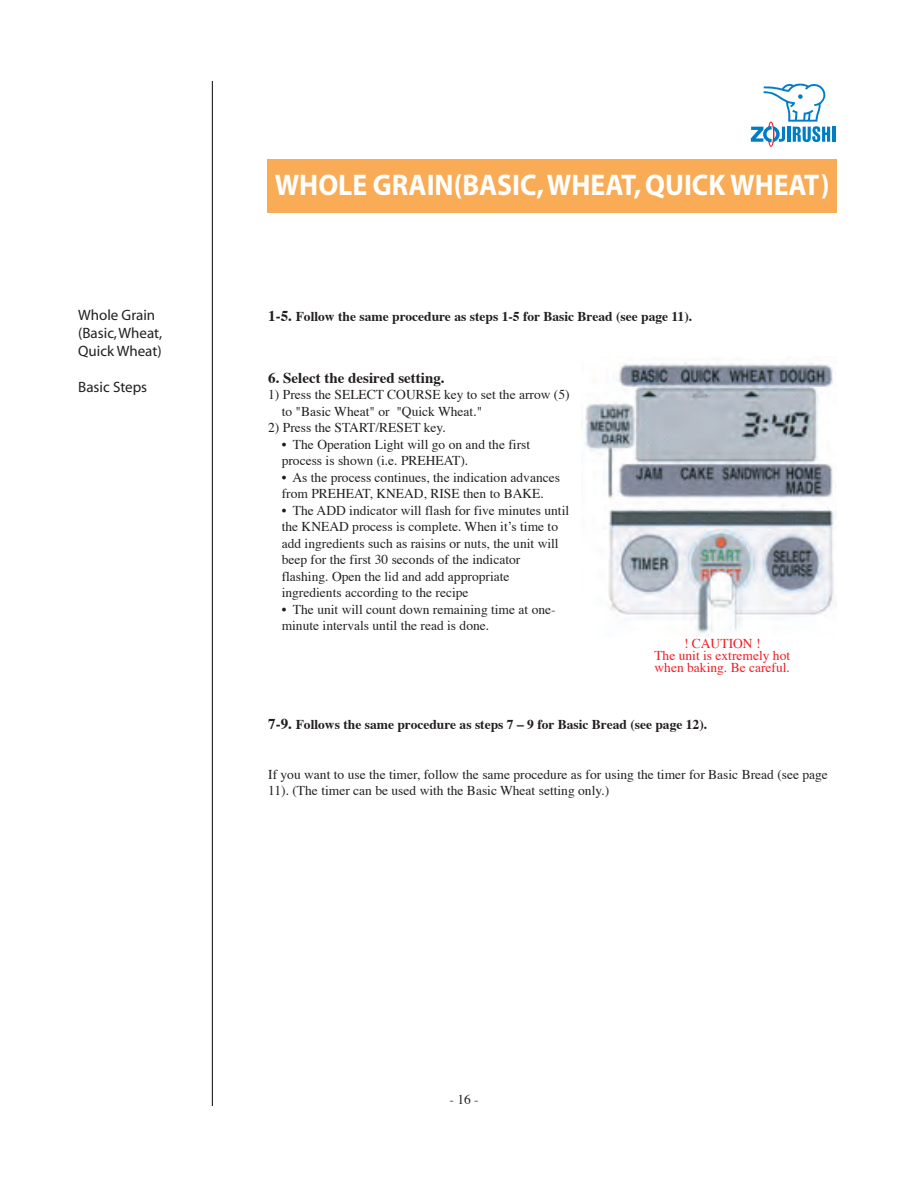
<style>
.page{position:relative;width:919px;height:1188px;background:#fff}
.page>*{position:absolute;margin:0;border:0;box-sizing:border-box;transform-origin:0 0}
.t1{font:700 30px "Myriad";color:#fff;scale:.92 1}
.t2{font:15px/18px "Myriad";color:#231f20}
.t3{font:700 15px "Times";color:#231f20}
.t4{font:13.5px/16.5px "Times";color:#231f20}
.t5{font:700 13.5px "Times";color:#231f20}
.t6{font:13.5px/12px "Times";color:#ee1d23;text-align:center}
.s1{font-size:15px}
</style>
<div class="page">
<hr style="left:212px;top:81px;width:1px;height:1025px;background:#231f20">
<svg style="left:832px;top:127px;width:3px;height:15px"></svg>
<svg style="left:750px;top:83px;width:79px;height:59px"></svg>
<div style="left:267px;top:159px;width:569px;height:54px;background:#faab55"></div>
<img style="left:581px;top:362px;width:255px;height:275px">
<p class="t2" style="left:78px;top:306px;width:85px">Whole Grain (Basic, Wheat,<br>Quick Wheat)</p>
<p class="t2" style="left:78px;top:378px;width:70px">Basic Steps</p>
<h1 class="t1" style="left:274px;top:169px;width:604px">WHOLE GRAIN(BASIC, WHEAT, QUICK WHEAT)</h1>
<p class="t5" style="left:268px;top:307px;width:425px"><span class="s1">1-5.</span> Follow the same procedure as steps 1-5 for Basic Bread (see page 11).</p>
<p class="t3" style="left:268px;top:368px;width:178px">6. Select the desired setting.</p>
<p class="t4" style="left:281px;top:387px;width:289px;text-indent:-14px">1) Press the SELECT COURSE key to set the arrow (5) to "Basic Wheat" or "Quick Wheat."</p>
<p class="t4" style="left:268px;top:420px;width:179px">2) Press the START/RESET key.</p>
<p class="t4" style="left:281px;top:437px;width:250px">• The Operation Light will go on and the first process is shown (i.e. PREHEAT).</p>
<p class="t4" style="left:281px;top:470px;width:280px">• As the process continues, the indication advances from PREHEAT, KNEAD, RISE then to BAKE.</p>
<p class="t4" style="left:281px;top:503px;width:289px">• The ADD indicator will flash for five minutes until the KNEAD process is complete. When it’s time to add ingredients such as raisins or nuts, the unit will beep for the first 30 seconds of the indicator flashing. Open the lid and add appropriate ingredients according to the recipe</p>
<p class="t4" style="left:281px;top:602px;width:275px">• The unit will count down remaining time at one&shy;minute intervals until the read is done.</p>
<p class="t6" style="left:654px;top:639px;width:137px">! CAUTION !<br>The unit is extremely hot when baking. Be careful.</p>
<p class="t5" style="left:268px;top:716px;width:440px"><span class="s1">7-9.</span> Follows the same procedure as steps 7 – 9 for Basic Bread (see page 12).</p>
<p class="t4" style="left:268px;top:767px;width:561px">If you want to use the timer, follow the same procedure as for using the timer for Basic Bread (see page<br>11). (The timer can be used with the Basic Wheat setting only.)</p>
<p class="t4" style="left:449px;top:1092px;width:31px">- 16 -</p>
</div>
